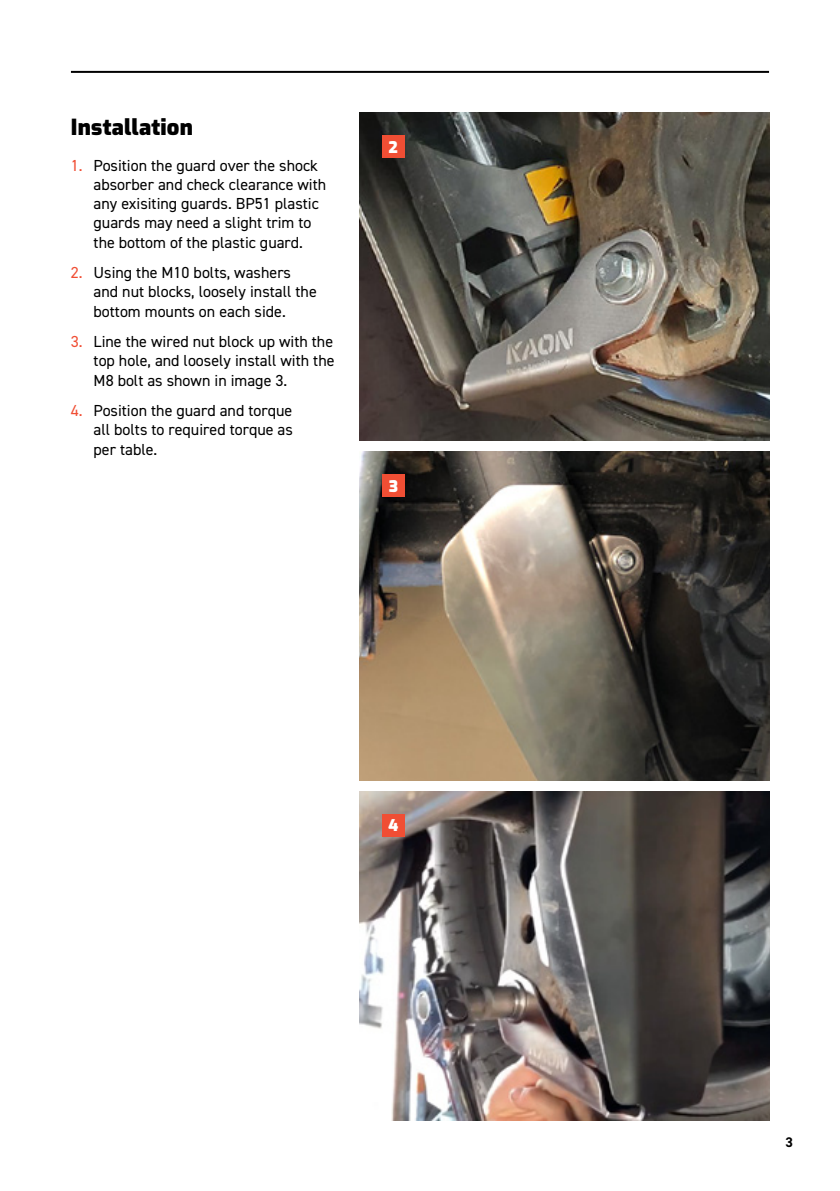
<style>
.page{position:relative;width:840px;height:1191px;background:#fff}
.page>*{position:absolute;margin:0;border:0;box-sizing:border-box;transform-origin:0 0}
.t1{font:900 22px "Exo";letter-spacing:.01em;color:#000}
.t2{font:16px/19.2px "DIN2014";color:#000}
.t3{font:900 16px "Exo";color:#fff}
.t4{font:700 14px "DIN2014";color:#000}
.s1{color:#f04e34}
</style>
<div class="page">
<hr style="left:71px;top:71px;width:697px;height:2px;background:#000">
<img style="left:359px;top:112px;width:409px;height:329px">
<img style="left:359px;top:452px;width:409px;height:328px">
<img style="left:359px;top:791px;width:409px;height:329px">
<div style="left:382px;top:135px;width:22px;height:23px;background:#f04e34"></div>
<div style="left:382px;top:474px;width:22px;height:23px;background:#f04e34"></div>
<div style="left:382px;top:814px;width:22px;height:22px;background:#f04e34"></div>
<h1 class="t1" style="left:71px;top:111px;width:123px">Installation</h1>
<p class="t2" style="left:94px;top:155px;width:234px;text-indent:-23px"><span class="s1">1.</span> Position the guard over the shock absorber and check clearance with any exisiting guards. BP51 plastic guards may need a slight trim to the bottom of the plastic guard.</p>
<p class="t2" style="left:94px;top:263px;width:224px;text-indent:-23px"><span class="s1">2.</span> Using the M10 bolts, washers and nut blocks, loosely install the bottom mounts on each side.</p>
<p class="t2" style="left:94px;top:332px;width:242px;text-align:justify;text-indent:-23px"><span class="s1">3.</span> Line the wired nut block up with the top hole, and loosely install with the M8 bolt as shown in image 3.</p>
<p class="t2" style="left:94px;top:401px;width:201px;text-align:justify;text-indent:-23px"><span class="s1">4.</span> Position the guard and torque all bolts to required torque as per table.</p>
<p class="t3" style="left:388px;top:135px;width:11px">2</p>
<p class="t3" style="left:388px;top:474px;width:11px">3</p>
<p class="t3" style="left:388px;top:814px;width:12px">4</p>
<p class="t4" style="left:785px;top:1132px;width:9px">3</p>
</div>
